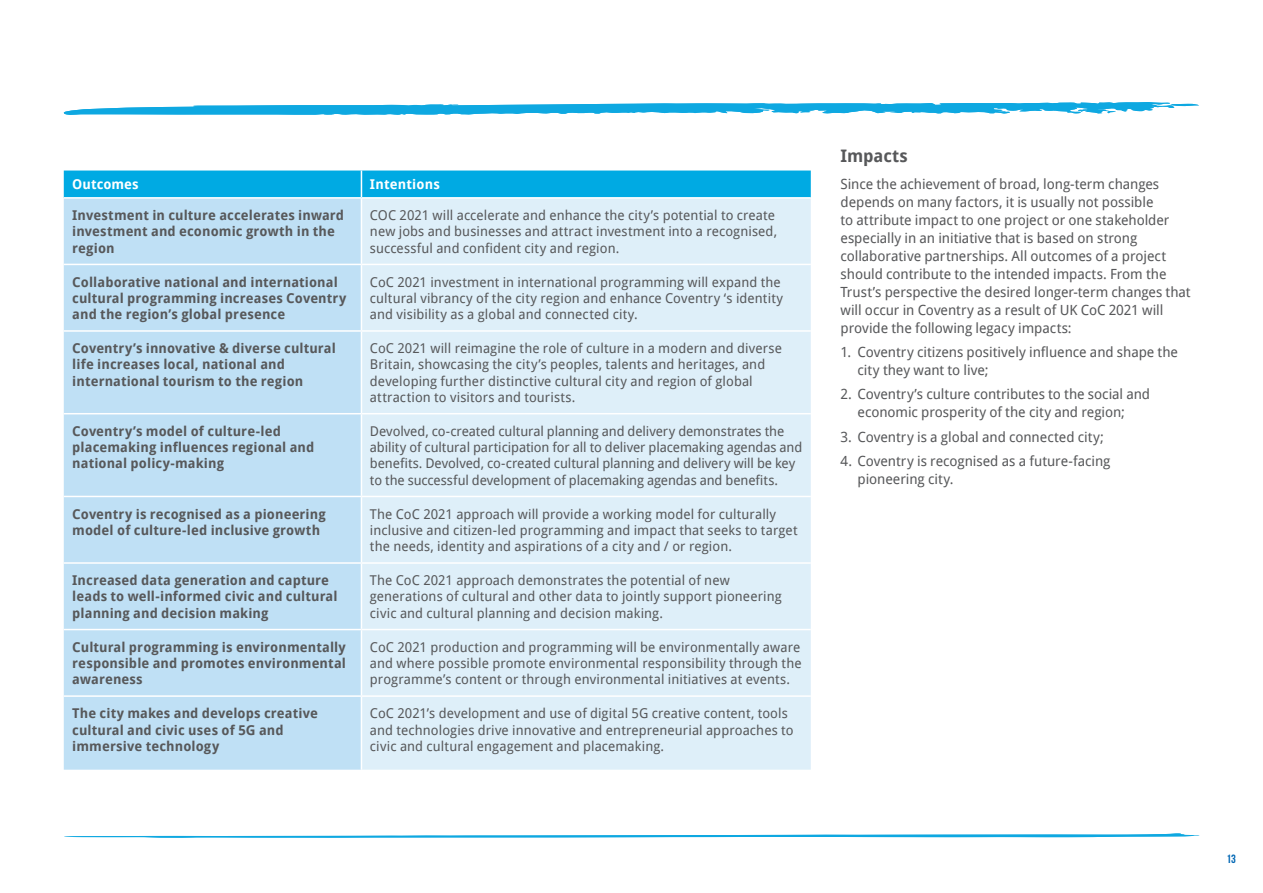
<style>
.page{position:relative;width:1263px;height:893px;background:#fff}
.page>*{position:absolute;margin:0;border:0;box-sizing:border-box;transform-origin:0 0}
.t1{font:700 17.25px "Droid Sans";letter-spacing:-.005em;color:#57585a}
.t2{font:14.1px/18px "Droid Sans";letter-spacing:-.005em;color:#57585a}
.t3{font:13.5px/16.2px "Droid Sans";letter-spacing:.005em;color:#57585a}
.t4{font:700 13.5px/16.2px "Droid Sans";letter-spacing:.005em;color:#57585a}
.t5{font:700 13.5px "Droid Sans";letter-spacing:.01em;color:#fff}
.t6{font:700 12px "Bebas Neue";color:#0167b4}
</style>
<div class="page">
<svg style="left:64px;top:833px;width:1136px;height:5px"></svg>
<svg style="left:63px;top:102px;width:1136px;height:13px"></svg>
<div style="left:64px;top:199px;width:297px;height:571px;background:#bfe0f5"></div>
<div style="left:362px;top:199px;width:449px;height:571px;background:#deeff9"></div>
<div style="left:64px;top:171px;width:747px;height:26px;background:#00aae3"></div>
<hr style="left:64px;top:264px;width:297px;height:1px;background:#fff">
<hr style="left:361px;top:264px;width:450px;height:1px;background:#fff">
<hr style="left:64px;top:330px;width:297px;height:2px;background:#fff">
<hr style="left:361px;top:330px;width:450px;height:2px;background:#fff">
<hr style="left:64px;top:413px;width:297px;height:1px;background:#fff">
<hr style="left:361px;top:413px;width:450px;height:1px;background:#fff">
<hr style="left:64px;top:496px;width:297px;height:1px;background:#fff">
<hr style="left:361px;top:496px;width:450px;height:1px;background:#fff">
<hr style="left:64px;top:562px;width:297px;height:2px;background:#fff">
<hr style="left:361px;top:562px;width:450px;height:2px;background:#fff">
<hr style="left:64px;top:629px;width:297px;height:1px;background:#fff">
<hr style="left:361px;top:629px;width:450px;height:1px;background:#fff">
<hr style="left:64px;top:695px;width:297px;height:2px;background:#fff">
<hr style="left:361px;top:695px;width:450px;height:2px;background:#fff">
<p class="t5" style="left:72px;top:176px;width:68px">Outcomes</p>
<p class="t5" style="left:370px;top:176px;width:71px">Intentions</p>
<p class="t4" style="left:72px;top:207px;width:273px">Investment in culture accelerates inward investment and economic growth in the region</p>
<p class="t3" style="left:370px;top:207px;width:409px">COC 2021 will accelerate and enhance the city’s potential to create new jobs and businesses and attract investment into a recognised, successful and confident city and region.</p>
<p class="t4" style="left:72px;top:274px;width:276px">Collaborative national and international cultural programming increases Coventry and the region’s global presence</p>
<p class="t3" style="left:370px;top:274px;width:415px">CoC 2021 investment in international programming will expand the cultural vibrancy of the city region and enhance Coventry ‘s identity and visibility as a global and connected city.</p>
<p class="t4" style="left:72px;top:340px;width:265px">Coventry’s innovative &amp; diverse cultural life increases local, national and international tourism to the region</p>
<p class="t3" style="left:370px;top:340px;width:413px">CoC 2021 will reimagine the role of culture in a modern and diverse Britain, showcasing the city’s peoples, talents and heritages, and developing further distinctive cultural city and region of global attraction to visitors and tourists.</p>
<p class="t4" style="left:72px;top:423px;width:244px">Coventry’s model of culture-led placemaking influences regional and national policy-making</p>
<p class="t3" style="left:370px;top:423px;width:434px">Devolved, co-created cultural planning and delivery demonstrates the ability of cultural participation for all to deliver placemaking agendas and benefits. Devolved, co-created cultural planning and delivery will be key to the successful development of placemaking agendas and benefits.</p>
<p class="t4" style="left:72px;top:506px;width:255px">Coventry is recognised as a pioneering model of culture-led inclusive growth</p>
<p class="t3" style="left:370px;top:506px;width:429px">The CoC 2021 approach will provide a working model for culturally inclusive and citizen-led programming and impact that seeks to target the needs, identity and aspirations of a city and / or region.</p>
<p class="t4" style="left:72px;top:572px;width:267px">Increased data generation and capture leads to well-informed civic and cultural planning and decision making</p>
<p class="t3" style="left:370px;top:572px;width:413px">The CoC 2021 approach demonstrates the potential of new generations of cultural and other data to jointly support pioneering civic and cultural planning and decision making.</p>
<p class="t4" style="left:72px;top:639px;width:275px;text-align:justify">Cultural programming is environmentally responsible and promotes environmental awareness</p>
<p class="t3" style="left:370px;top:639px;width:433px;text-align:justify">CoC 2021 production and programming will be environmentally aware and where possible promote environmental responsibility through the programme’s content or through environmental initiatives at events.</p>
<p class="t4" style="left:72px;top:705px;width:247px">The city makes and develops creative cultural and civic uses of 5G and immersive technology</p>
<p class="t3" style="left:370px;top:705px;width:425px">CoC 2021’s development and use of digital 5G creative content, tools and technologies drive innovative and entrepreneurial approaches to civic and cultural engagement and placemaking.</p>
<p class="t1" style="left:840px;top:145px;width:69px">Impacts</p>
<p class="t2" style="left:840px;top:175px;width:352px">Since the achievement of broad, long-term changes depends on many factors, it is usually not possible<br>to attribute impact to one project or one stakeholder especially in an initiative that is based on strong collaborative partnerships. All outcomes of a project should contribute to the intended impacts. From the Trust’s perspective the desired longer-term changes that will occur in Coventry as a result of UK CoC 2021 will provide the following legacy impacts:</p>
<p class="t2" style="left:857px;top:343px;width:322px;text-indent:-17px">1. Coventry citizens positively influence and shape the city they want to live;</p>
<p class="t2" style="left:840px;top:385px;width:311px;text-align:center">2. Coventry’s culture contributes to the social and economic prosperity of the city and region;</p>
<p class="t2" style="left:840px;top:428px;width:265px">3. Coventry is a global and connected city;</p>
<p class="t2" style="left:857px;top:452px;width:254px;text-indent:-17px">4. Coventry is recognised as a future-facing pioneering city.</p>
<p class="t6" style="left:1226px;top:852px;width:11px">13</p>
</div>
